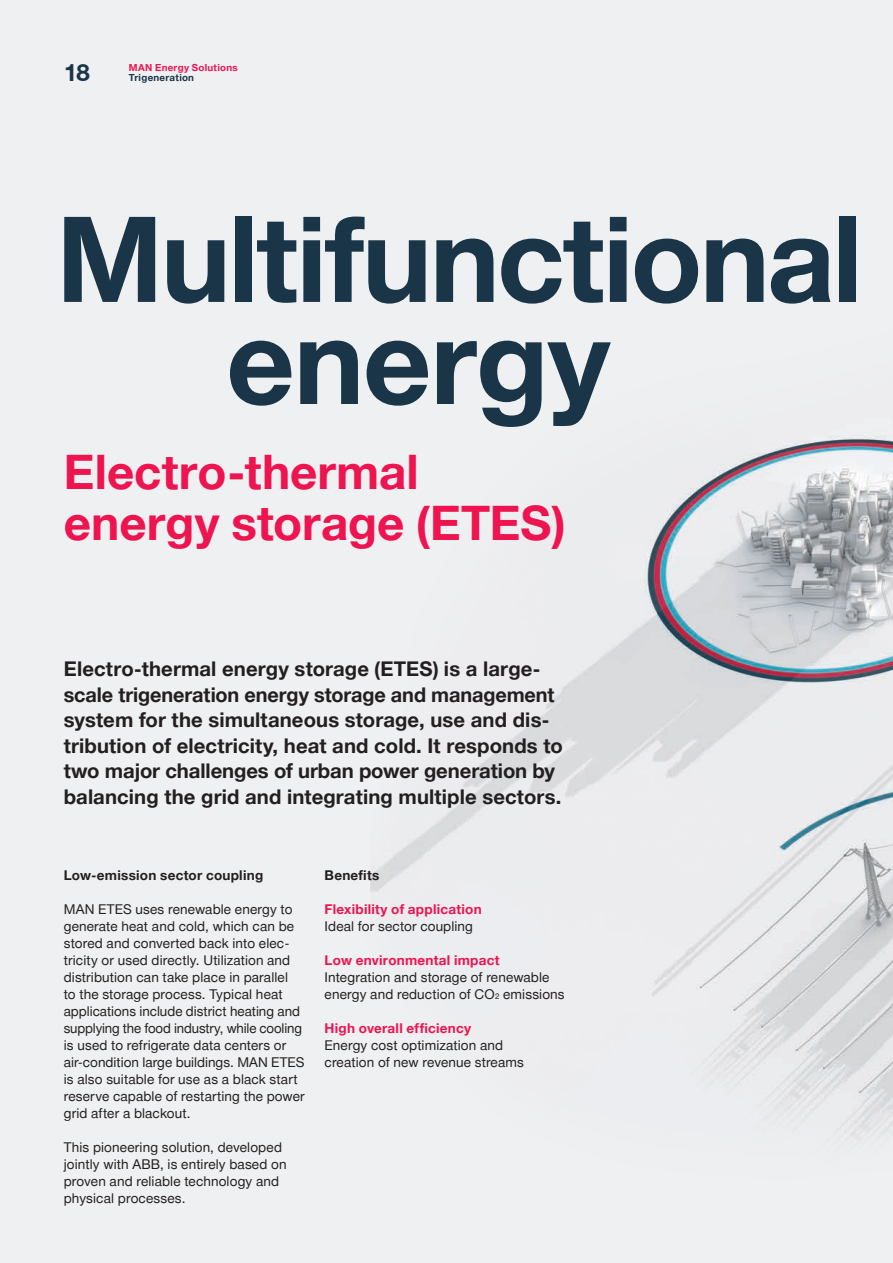
<style>
.page{position:relative;width:893px;height:1263px;background:#eff0f1}
.page>*{position:absolute;margin:0;border:0;box-sizing:border-box;transform-origin:0 0}
.A4_11_Headline_2{font:700 119.1px "Man Global";letter-spacing:-.02em;color:#1a3548}
.A4_12_Headline_3{font:700 47.55px/51px "Man Global";color:#ed1450}
.t1{font:700 24px "Man Global";color:#1a3548}
.A4_20_Teaser_text{font:700 20.25px/25.5px "Man Global";letter-spacing:.005em;color:#231f20}
.A4_21_Copy{font:13.5px/17px "Man Global";letter-spacing:.01em;color:#231f20}
.A4_14_Headline_5{font:700 13.5px "Man Global";letter-spacing:.02em;color:#ed1450}
.A4_13_Headline_4{font:700 13.5px "Man Global";letter-spacing:.02em;color:#231f20}
.A4_21_Copy-2{font:700 13.5px "Man Global";letter-spacing:.02em;color:#231f20}
.A4_03_Running_title{font:700 9.75px "Man Global";letter-spacing:.03em;color:#ed1450}
.A4_04_Running_title{font:700 9.75px "Man Global";letter-spacing:.03em;color:#1a3548}
.s1{font-size:7.8px}
</style>
<div class="page">
<img style="left:370px;top:435px;width:523px;height:707px">
<h3 class="t1" style="left:64px;top:59px;width:27px">18</h3>
<p class="A4_03_Running_title" style="left:129px;top:62px;width:110px">MAN Energy Solutions</p>
<p class="A4_04_Running_title" style="left:129px;top:72px;width:67px">Trigeneration</p>
<p class="A4_11_Headline_2" style="left:56px;top:191px;width:808px">Multifunctional</p>
<p class="A4_11_Headline_2" style="left:226px;top:293px;width:385px">energy</p>
<p class="A4_12_Headline_3" style="left:64px;top:447px;width:502px">Electro-thermal energy storage (ETES)</p>
<p class="A4_20_Teaser_text" style="left:64px;top:656px;width:501px">Electro-thermal energy storage (ETES) is a large&shy;scale trigeneration energy storage and management system for the simultaneous storage, use and dis&shy;tribution of electricity, heat and cold. It responds to two major challenges of urban power generation by balancing the grid and integrating multiple sectors.</p>
<p class="A4_13_Headline_4" style="left:64px;top:868px;width:201px">Low-emission sector coupling</p>
<p class="A4_21_Copy" style="left:64px;top:901px;width:242px">MAN ETES uses renewable energy to generate heat and cold, which can be stored and converted back into elec&shy;tricity or used directly. Utilization and distribution can take place in parallel<br>to the storage process. Typical heat applications include district heating and supplying the food industry, while cooling is used to refrigerate data centers or air-condition large buildings. MAN ETES is also suitable for use as a black start reserve capable of restarting the power grid after a blackout.</p>
<p class="A4_21_Copy" style="left:64px;top:1139px;width:224px">This pioneering solution, developed jointly with ABB, is entirely based on proven and reliable technology and physical processes.</p>
<p class="A4_21_Copy-2" style="left:325px;top:868px;width:56px">Benefits</p>
<p class="A4_14_Headline_5" style="left:325px;top:902px;width:159px">Flexibility of application</p>
<p class="A4_21_Copy" style="left:325px;top:918px;width:150px">Ideal for sector coupling</p>
<p class="A4_14_Headline_5" style="left:325px;top:953px;width:176px">Low environmental impact</p>
<p class="A4_21_Copy" style="left:325px;top:969px;width:242px">Integration and storage of renewable energy and reduction of CO<span class="s1">2</span> emissions</p>
<p class="A4_14_Headline_5" style="left:325px;top:1021px;width:148px">High overall efficiency</p>
<p class="A4_21_Copy" style="left:325px;top:1037px;width:201px">Energy cost optimization and creation of new revenue streams</p>
</div>
